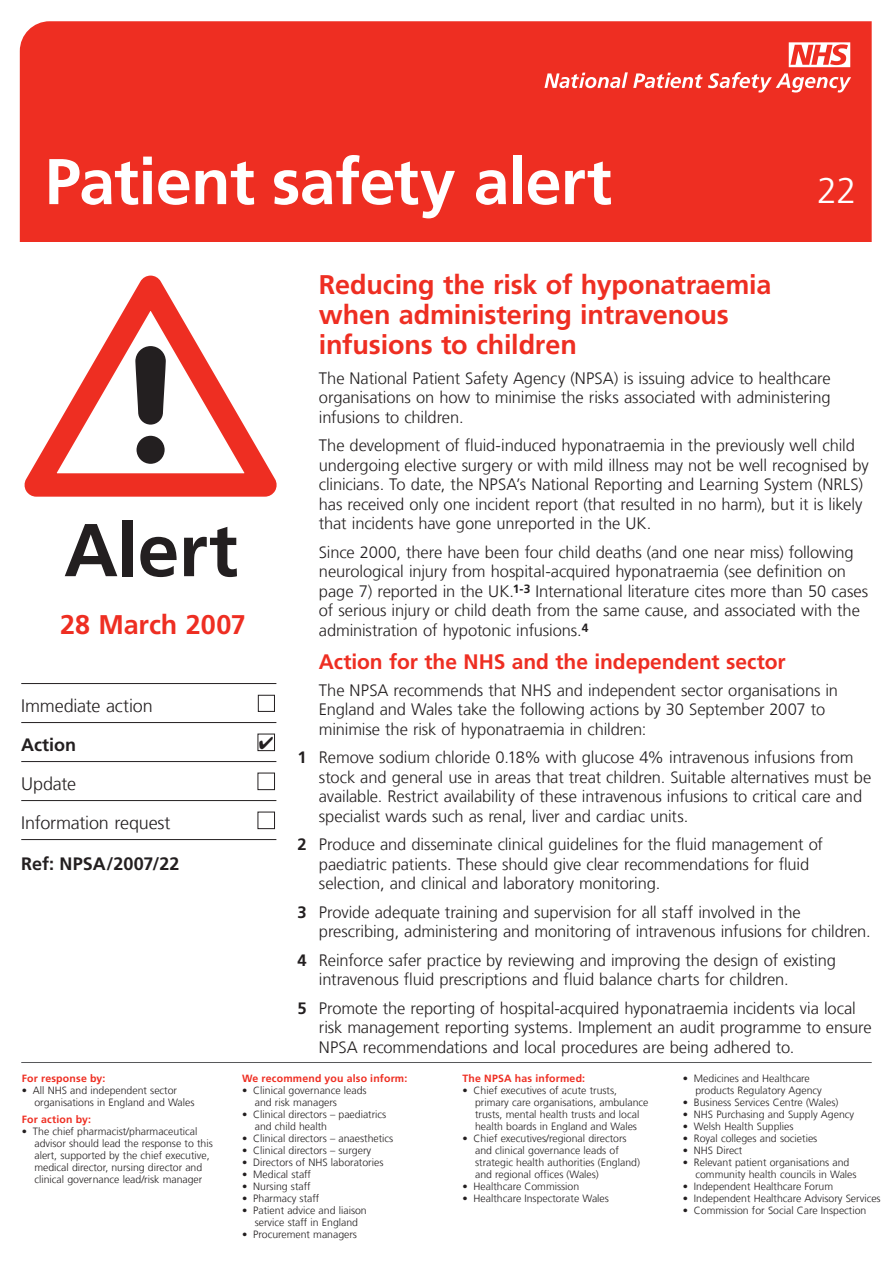
<style>
.page{position:relative;width:893px;height:1263px;background:#fff}
.page>*{position:absolute;margin:0;border:0;box-sizing:border-box;transform-origin:0 0}
.t1{font:700 74.7px "Frutiger LT Com";letter-spacing:-.01em;color:#231f20}
.t2{font:700 64.5px "Frutiger LT Com";letter-spacing:-.01em;color:#fff}
.t3{font:300 36px "Frutiger LT Com";color:#fff}
.t4{font:700 27px/30px "Frutiger LT Com";letter-spacing:-.005em;color:#ee2e22}
.t5{font:700 21px "Frutiger LT Com";letter-spacing:-.005em;color:#ee2e22}
.t6{font:300 18px/39px "Frutiger LT Com";letter-spacing:-.01em;color:#231f20}
.t7{font:700 18px "Frutiger LT Com";color:#231f20}
.t8{font:300 16.5px/19.5px "Frutiger LT Com";letter-spacing:-.01em;color:#231f20}
.t9{font:300 10.5px/12px "Frutiger LT Com";color:#231f20}
.t10{font:700 10.5px "Frutiger LT Com";letter-spacing:.015em;color:#ee2e22}
.s1{font-weight:700}
</style>
<div class="page">
<div style="left:20px;top:21px;width:852px;height:221px;background:#ee2e22"></div>
<svg style="left:544px;top:42px;width:307px;height:51px;background:#f05046"></svg>
<svg style="left:24px;top:276px;width:253px;height:221px"></svg>
<div style="left:137px;top:436px;width:28px;height:28px;background:#231f20;border-radius:50%"></div>
<svg style="left:135px;top:346px;width:31px;height:79px;background:#4a4747"></svg>
<hr style="left:21px;top:1062px;width:851px;height:1px;background:#57585a">
<hr style="left:21px;top:683px;width:255px;height:1px;background:#231f20">
<hr style="left:21px;top:722px;width:255px;height:1px;background:#231f20">
<hr style="left:21px;top:761px;width:255px;height:1px;background:#231f20">
<hr style="left:21px;top:800px;width:255px;height:1px;background:#231f20">
<hr style="left:21px;top:839px;width:255px;height:1px;background:#231f20">
<div style="left:258px;top:695px;width:17px;height:17px;border:1px solid #231f20"></div>
<div style="left:258px;top:734px;width:17px;height:17px;border:1px solid #231f20"></div>
<div style="left:258px;top:773px;width:17px;height:17px;border:1px solid #231f20"></div>
<div style="left:258px;top:812px;width:17px;height:17px;border:1px solid #231f20"></div>
<svg style="left:259px;top:736px;width:1px;height:13px"></svg>
<h2 class="t2" style="left:45px;top:144px;width:569px">Patient safety alert</h2>
<h3 class="t3" style="left:817px;top:170px;width:41px">22</h3>
<h1 class="t1" style="left:64px;top:506px;width:175px">Alert</h1>
<h3 class="t4" style="left:60px;top:610px;width:187px">28 March 2007</h3>
<p class="t6" style="left:21px;top:686px;width:133px">Immediate action</p>
<p class="t7" style="left:21px;top:734px;width:56px">Action</p>
<p class="t6" style="left:21px;top:764px;width:151px">Update<br>Information request</p>
<p class="t7" style="left:21px;top:853px;width:160px">Ref: NPSA/2007/22</p>
<h3 class="t4" style="left:319px;top:270px;width:454px">Reducing the risk of hyponatraemia when administering intravenous infusions to children</h3>
<p class="t8" style="left:319px;top:369px;width:513px;text-align:justify">The National Patient Safety Agency (NPSA) is issuing advice to healthcare organisations on how to minimise the risks associated with administering infusions to children.</p>
<p class="t8" style="left:319px;top:436px;width:551px">The development of fluid-induced hyponatraemia in the previously well child undergoing elective surgery or with mild illness may not be well recognised by clinicians. To date, the NPSA’s National Reporting and Learning System (NRLS) has received only one incident report (that resulted in no harm), but it is likely that incidents have gone unreported in the UK.</p>
<p class="t8" style="left:319px;top:543px;width:551px">Since 2000, there have been four child deaths (and one near miss) following neurological injury from hospital-acquired hyponatraemia (see definition on page 7) reported in the UK.<sup>1-3</sup> International literature cites more than 50 cases of serious injury or child death from the same cause, and associated with the administration of hypotonic infusions.<sup>4</sup></p>
<p class="t5" style="left:319px;top:649px;width:468px">Action for the NHS and the independent sector</p>
<p class="t8" style="left:319px;top:681px;width:521px">The NPSA recommends that NHS and independent sector organisations in<br>England and Wales take the following actions by 30 September 2007 to minimise the risk of hyponatraemia in children:</p>
<p class="t8" style="left:319px;top:748px;width:554px;text-indent:-21px"><span class="s1">1</span> Remove sodium chloride 0.18% with glucose 4% intravenous infusions from stock and general use in areas that treat children. Suitable alternatives must be available. Restrict availability of these intravenous infusions to critical care and specialist wards such as renal, liver and cardiac units.</p>
<p class="t8" style="left:319px;top:835px;width:506px;text-indent:-21px"><span class="s1">2</span> Produce and disseminate clinical guidelines for the fluid management of paediatric patients. These should give clear recommendations for fluid selection, and clinical and laboratory monitoring.</p>
<p class="t8" style="left:319px;top:903px;width:553px;text-indent:-21px"><span class="s1">3</span> Provide adequate training and supervision for all staff involved in the prescribing, administering and monitoring of intravenous infusions for children.</p>
<p class="t8" style="left:319px;top:951px;width:518px;text-indent:-21px"><span class="s1">4</span> Reinforce safer practice by reviewing and improving the design of existing intravenous fluid prescriptions and fluid balance charts for children.</p>
<p class="t8" style="left:319px;top:999px;width:554px;text-indent:-21px"><span class="s1">5</span> Promote the reporting of hospital-acquired hyponatraemia incidents via local risk management reporting systems. Implement an audit programme to ensure<br>NPSA recommendations and local procedures are being adhered to.</p>
<p class="t10" style="left:22px;top:1072px;width:85px">For response by:</p>
<p class="t9" style="left:34px;top:1084px;width:162px;text-indent:-13px">• All NHS and independent sector organisations in England and Wales</p>
<p class="t10" style="left:22px;top:1113px;width:71px">For action by:</p>
<p class="t9" style="left:34px;top:1125px;width:180px;text-indent:-13px">• The chief pharmacist/pharmaceutical advisor should lead the response to this alert, supported by the chief executive, medical director, nursing director and clinical governance lead/risk manager</p>
<p class="t10" style="left:242px;top:1072px;width:167px">We recommend you also inform:</p>
<p class="t9" style="left:255px;top:1084px;width:113px;text-indent:-13px">• Clinical governance leads and risk managers</p>
<p class="t9" style="left:255px;top:1108px;width:133px;text-indent:-13px">• Clinical directors – paediatrics and child health</p>
<p class="t9" style="left:242px;top:1132px;width:153px">• Clinical directors – anaesthetics</p>
<p class="t9" style="left:242px;top:1144px;width:131px">• Clinical directors – surgery</p>
<p class="t9" style="left:242px;top:1156px;width:143px">• Directors of NHS laboratories</p>
<p class="t9" style="left:242px;top:1168px;width:71px">• Medical staff</p>
<p class="t9" style="left:242px;top:1180px;width:70px">• Nursing staff</p>
<p class="t9" style="left:242px;top:1192px;width:79px">• Pharmacy staff</p>
<p class="t9" style="left:242px;top:1204px;width:126px;text-align:center">• Patient advice and liaison service staff in England</p>
<p class="t9" style="left:242px;top:1228px;width:117px">• Procurement managers</p>
<p class="t10" style="left:462px;top:1072px;width:124px">The NPSA has informed:</p>
<p class="t9" style="left:475px;top:1084px;width:175px;text-indent:-13px">• Chief executives of acute trusts, primary care organisations, ambulance trusts, mental health trusts and local health boards in England and Wales</p>
<p class="t9" style="left:475px;top:1132px;width:166px;text-indent:-13px">• Chief executives/regional directors and clinical governance leads of strategic health authorities (England) and regional offices (Wales)</p>
<p class="t9" style="left:462px;top:1180px;width:118px">• Healthcare Commission</p>
<p class="t9" style="left:462px;top:1192px;width:148px">• Healthcare Inspectorate Wales</p>
<p class="t9" style="left:695px;top:1072px;width:128px;text-indent:-13px">• Medicines and Healthcare products Regulatory Agency</p>
<p class="t9" style="left:683px;top:1096px;width:157px">• Business Services Centre (Wales)</p>
<p class="t9" style="left:683px;top:1108px;width:173px">• NHS Purchasing and Supply Agency</p>
<p class="t9" style="left:683px;top:1120px;width:112px">• Welsh Health Supplies</p>
<p class="t9" style="left:683px;top:1132px;width:136px">• Royal colleges and societies</p>
<p class="t9" style="left:683px;top:1144px;width:61px">• NHS Direct</p>
<p class="t9" style="left:695px;top:1156px;width:163px;text-indent:-13px">• Relevant patient organisations and community health councils in Wales</p>
<p class="t9" style="left:683px;top:1180px;width:152px">• Independent Healthcare Forum</p>
<p class="t9" style="left:683px;top:1192px;width:200px">• Independent Healthcare Advisory Services</p>
<p class="t9" style="left:683px;top:1204px;width:185px">• Commission for Social Care Inspection</p>
</div>
